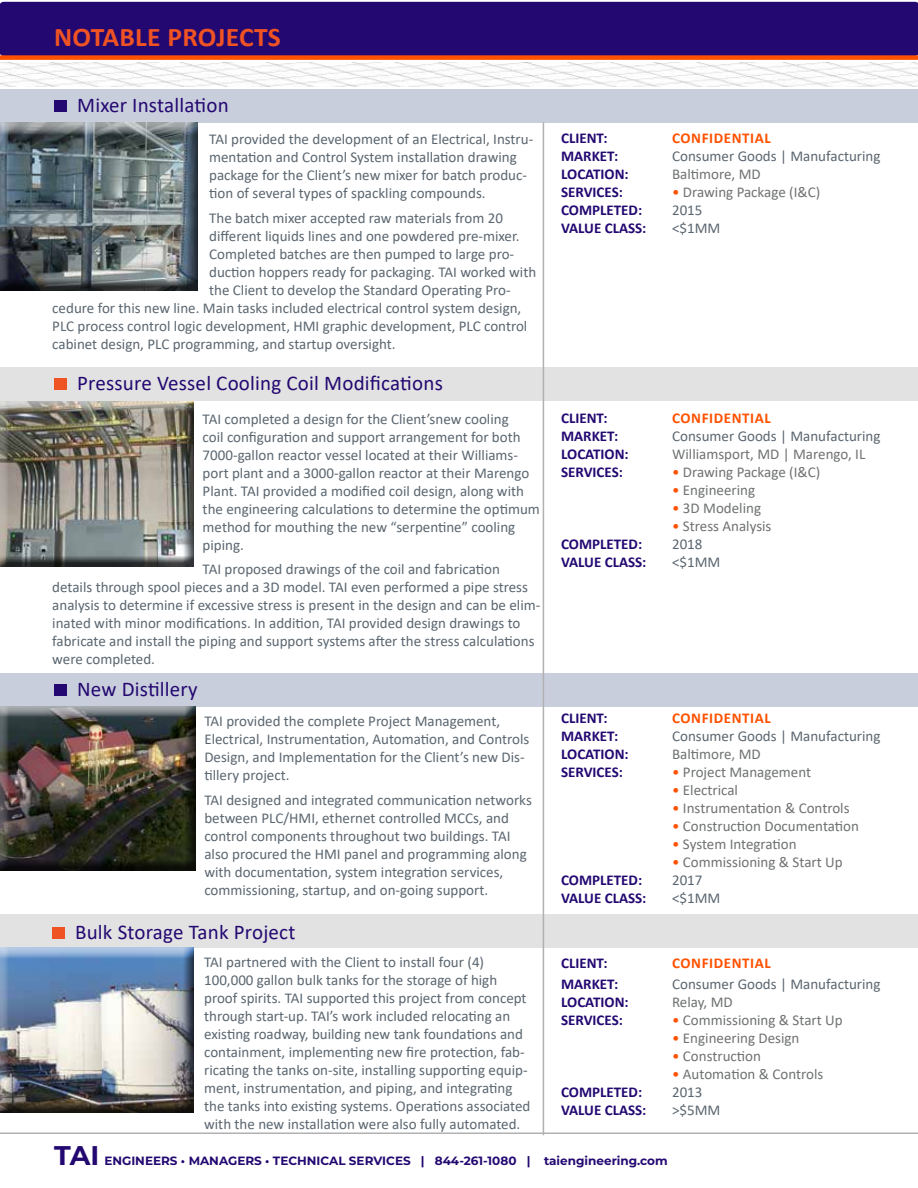
<style>
.page{position:relative;width:918px;height:1188px;background:#fff}
.page>*{position:absolute;margin:0;border:0;box-sizing:border-box;transform-origin:0 0}
.t1{font:700 27px "Calibri";letter-spacing:.01em;color:#f05323}
.t2{font:700 27px "Montserrat";color:#230871}
.t3{font:21px "Calibri";letter-spacing:.01em;color:#230871}
.t4{font:15px/18px "Calibri";color:#5b6670}
.t5{font:15px "Calibri";color:#6f7271}
.t6{font:700 15px "Calibri";color:#230871}
.t7{font:700 15px "Calibri";letter-spacing:.04em;color:#ff5100}
.t8{font:700 12px "Montserrat";color:#230871}
.s1{color:#ff5100}
</style>
<div class="page">
<img style="left:0;top:62px;width:918px;height:25px">
<div style="left:0;top:2px;width:918px;height:53px;background:#230871"></div>
<div style="left:0;top:55px;width:918px;height:5px;background:#ff5100"></div>
<hr style="left:0;top:1132px;width:918px;height:2px;background:#b1b1b1">
<div style="left:0;top:673px;width:918px;height:33px;background:#c9cedc"></div>
<div style="left:0;top:367px;width:918px;height:34px;background:#e2e2e2"></div>
<div style="left:0;top:89px;width:918px;height:34px;background:#c9cedc"></div>
<div style="left:54px;top:100px;width:13px;height:12px;background:#230871"></div>
<div style="left:54px;top:379px;width:13px;height:11px;background:#f05323"></div>
<div style="left:0;top:914px;width:918px;height:34px;background:#e2e2e2"></div>
<div style="left:54px;top:684px;width:13px;height:12px;background:#230871"></div>
<div style="left:52px;top:927px;width:13px;height:12px;background:#f05323"></div>
<div style="left:0;top:123px;width:199px;height:168px;background:#000;opacity:.75"></div>
<div style="left:0;top:402px;width:194px;height:167px;background:#000;opacity:.75"></div>
<div style="left:0;top:706px;width:196px;height:166px;background:#000;opacity:.75"></div>
<div style="left:0;top:948px;width:194px;height:167px;background:#000;opacity:.75"></div>
<hr style="left:543px;top:122px;width:1px;height:1013px;background:#b1b1b1">
<h1 class="t1" style="left:54px;top:18px;width:228px">NOTABLE PROJECTS</h1>
<h2 class="t3" style="left:77px;top:90px;width:153px">Mixer Installation</h2>
<p class="t4" style="left:209px;top:130px;width:326px">TAI provided the development of an Electrical, Instru&shy;mentation and Control System installation drawing package for the Client’s new mixer for batch produc&shy;tion of several types of spackling compounds.</p>
<p class="t4" style="left:209px;top:209px;width:295px">The batch mixer accepted raw materials from 20</p>
<p class="t4" style="left:209px;top:227px;width:312px">different liquids lines and one powdered pre-mixer.</p>
<p class="t4" style="left:209px;top:245px;width:306px">Completed batches are then pumped to large pro-</p>
<p class="t4" style="left:209px;top:263px;width:329px">duction hoppers ready for packaging. TAI worked with</p>
<p class="t4" style="left:209px;top:281px;width:303px">the Client to develop the Standard Operating Pro-</p>
<p class="t4" style="left:52px;top:299px;width:471px">cedure for this new line. Main tasks included electrical control system design,</p>
<p class="t4" style="left:52px;top:317px;width:477px">PLC process control logic development, HMI graphic development, PLC control</p>
<p class="t4" style="left:52px;top:335px;width:345px">cabinet design, PLC programming, and startup oversight.</p>
<h2 class="t3" style="left:77px;top:369px;width:367px">Pressure Vessel Cooling Coil Modifications</h2>
<p class="t4" style="left:203px;top:409px;width:339px">TAI completed a design for the Client’snew cooling<br>coil configuration and support arrangement for both 7000-gallon reactor vessel located at their Williams&shy;port plant and a 3000-gallon reactor at their Marengo Plant. TAI provided a modified coil design, along with the engineering calculations to determine the optimum method for mouthing the new “serpentine” cooling piping.</p>
<p class="t4" style="left:52px;top:560px;width:490px;text-indent:150px">TAI proposed drawings of the coil and fabrication details through spool pieces and a 3D model. TAI even performed a pipe stress analysis to determine if excessive stress is present in the design and can be elim&shy;inated with minor modifications. In addition, TAI provided design drawings to fabricate and install the piping and support systems after the stress calculations were completed.</p>
<h2 class="t3" style="left:77px;top:674px;width:122px">New Distillery</h2>
<p class="t4" style="left:204px;top:712px;width:326px">TAI provided the complete Project Management, Electrical, Instrumentation, Automation, and Controls Design, and Implementation for the Client’s new Dis&shy;tillery project.</p>
<p class="t4" style="left:204px;top:790px;width:329px">TAI designed and integrated communication networks between PLC/HMI, ethernet controlled MCCs, and control components throughout two buildings. TAI also procured the HMI panel and programming along with documentation, system integration services, commissioning, startup, and on-going support.</p>
<h2 class="t3" style="left:75px;top:917px;width:222px">Bulk Storage Tank Project</h2>
<p class="t4" style="left:204px;top:953px;width:328px">TAI partnered with the Client to install four (4)<br>100,000 gallon bulk tanks for the storage of high proof spirits. TAI supported this project from concept through start-up. TAI’s work included relocating an existing roadway, building new tank foundations and containment, implementing new fire protection, fab&shy;ricating the tanks on-site, installing supporting equip&shy;ment, instrumentation, and piping, and integrating the tanks into existing systems. Operations associated with the new installation were also fully automated.</p>
<p class="t6" style="left:561px;top:127px;width:48px">CLIENT:</p>
<p class="t7" style="left:672px;top:127px;width:100px">CONFIDENTIAL</p>
<p class="t6" style="left:561px;top:145px;width:59px">MARKET:</p>
<p class="t4" style="left:672px;top:146px;width:210px">Consumer Goods | Manufacturing</p>
<p class="t6" style="left:561px;top:163px;width:69px">LOCATION:</p>
<p class="t5" style="left:672px;top:163px;width:90px">Baltimore, MD</p>
<p class="t6" style="left:561px;top:181px;width:63px">SERVICES:</p>
<p class="t5" style="left:672px;top:181px;width:150px"><span class="s1">•</span> Drawing Package (I&amp;C)</p>
<p class="t6" style="left:561px;top:199px;width:83px">COMPLETED:</p>
<p class="t4" style="left:672px;top:200px;width:32px">2015</p>
<p class="t6" style="left:561px;top:217px;width:87px">VALUE CLASS:</p>
<p class="t4" style="left:672px;top:218px;width:50px">&lt;$1MM</p>
<p class="t6" style="left:561px;top:408px;width:48px">CLIENT:</p>
<p class="t7" style="left:672px;top:408px;width:100px">CONFIDENTIAL</p>
<p class="t6" style="left:561px;top:426px;width:59px">MARKET:</p>
<p class="t4" style="left:672px;top:427px;width:210px">Consumer Goods | Manufacturing</p>
<p class="t6" style="left:561px;top:444px;width:69px">LOCATION:</p>
<p class="t5" style="left:672px;top:444px;width:195px">Williamsport, MD | Marengo, IL</p>
<p class="t6" style="left:561px;top:462px;width:63px">SERVICES:</p>
<p class="t5" style="left:672px;top:462px;width:150px"><span class="s1">•</span> Drawing Package (I&amp;C)</p>
<p class="t5" style="left:672px;top:480px;width:84px"><span class="s1">•</span> Engineering</p>
<p class="t5" style="left:672px;top:498px;width:90px"><span class="s1">•</span> 3D Modeling</p>
<p class="t5" style="left:672px;top:516px;width:101px"><span class="s1">•</span> Stress Analysis</p>
<p class="t6" style="left:561px;top:534px;width:83px">COMPLETED:</p>
<p class="t4" style="left:672px;top:535px;width:32px">2018</p>
<p class="t6" style="left:561px;top:552px;width:87px">VALUE CLASS:</p>
<p class="t4" style="left:672px;top:553px;width:50px">&lt;$1MM</p>
<p class="t6" style="left:561px;top:708px;width:48px">CLIENT:</p>
<p class="t7" style="left:672px;top:708px;width:100px">CONFIDENTIAL</p>
<p class="t6" style="left:561px;top:726px;width:59px">MARKET:</p>
<p class="t4" style="left:672px;top:727px;width:210px">Consumer Goods | Manufacturing</p>
<p class="t6" style="left:561px;top:744px;width:69px">LOCATION:</p>
<p class="t5" style="left:672px;top:744px;width:90px">Baltimore, MD</p>
<p class="t6" style="left:561px;top:762px;width:63px">SERVICES:</p>
<p class="t5" style="left:672px;top:762px;width:141px"><span class="s1">•</span> Project Management</p>
<p class="t5" style="left:672px;top:780px;width:67px"><span class="s1">•</span> Electrical</p>
<p class="t5" style="left:672px;top:798px;width:179px"><span class="s1">•</span> Instrumentation &amp; Controls</p>
<p class="t5" style="left:672px;top:816px;width:188px"><span class="s1">•</span> Construction Documentation</p>
<p class="t5" style="left:672px;top:834px;width:126px"><span class="s1">•</span> System Integration</p>
<p class="t5" style="left:672px;top:852px;width:172px"><span class="s1">•</span> Commissioning &amp; Start Up</p>
<p class="t6" style="left:561px;top:870px;width:83px">COMPLETED:</p>
<p class="t4" style="left:672px;top:871px;width:32px">2017</p>
<p class="t6" style="left:561px;top:888px;width:87px">VALUE CLASS:</p>
<p class="t4" style="left:672px;top:889px;width:50px">&lt;$1MM</p>
<p class="t6" style="left:561px;top:953px;width:48px">CLIENT:</p>
<p class="t7" style="left:672px;top:953px;width:100px">CONFIDENTIAL</p>
<p class="t6" style="left:561px;top:974px;width:59px">MARKET:</p>
<p class="t4" style="left:672px;top:975px;width:210px">Consumer Goods | Manufacturing</p>
<p class="t6" style="left:561px;top:992px;width:69px">LOCATION:</p>
<p class="t5" style="left:672px;top:992px;width:62px">Relay, MD</p>
<p class="t6" style="left:561px;top:1010px;width:63px">SERVICES:</p>
<p class="t5" style="left:672px;top:1010px;width:172px"><span class="s1">•</span> Commissioning &amp; Start Up</p>
<p class="t5" style="left:672px;top:1028px;width:129px"><span class="s1">•</span> Engineering Design</p>
<p class="t5" style="left:672px;top:1046px;width:90px"><span class="s1">•</span> Construction</p>
<p class="t5" style="left:672px;top:1064px;width:153px"><span class="s1">•</span> Automation &amp; Controls</p>
<p class="t6" style="left:561px;top:1082px;width:83px">COMPLETED:</p>
<p class="t4" style="left:672px;top:1083px;width:32px">2013</p>
<p class="t6" style="left:561px;top:1100px;width:87px">VALUE CLASS:</p>
<p class="t4" style="left:672px;top:1101px;width:50px">&gt;$5MM</p>
<h1 class="t2" style="left:54px;top:1136px;width:47px">TAI</h1>
<p class="t8" style="left:104px;top:1152px;width:565px">ENGINEERS • MANAGERS • TECHNICAL SERVICES | 844-261-1080 | taiengineering.com</p>
</div>
